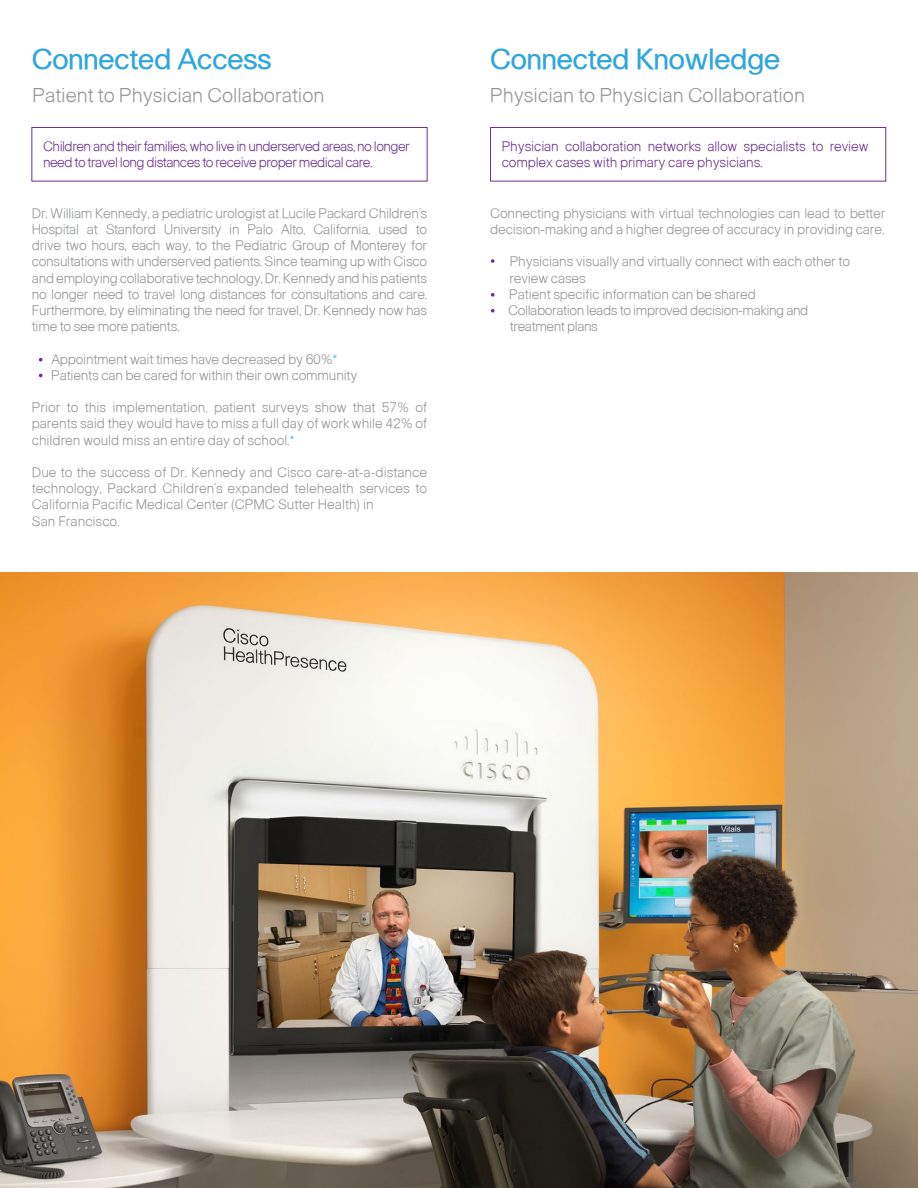
<style>
.page{position:relative;width:918px;height:1188px;background:#fff}
.page>*{position:absolute;margin:0;border:0;box-sizing:border-box;transform-origin:0 0}
.t1{font:28.5px "Ciscoregular";letter-spacing:-.025em;color:#2fa6de}
.t2{font:19.5px "Ciscolight";color:#939598}
.t3{font:13.5px/16.2px "Ciscolight";letter-spacing:-.01em;color:#939598}
.t4{font:13.5px/16.2px "Ciscolight";letter-spacing:-.04em;color:#6b328f}
.t5{font:13.5px/16.2px "Ciscolight";letter-spacing:-.01em;color:#6b328f}
.s1{color:#2fa6de}
</style>
<div class="page">
<svg style="left:39px;top:358px;width:4px;height:4px"></svg>
<svg style="left:39px;top:374px;width:4px;height:3px"></svg>
<div style="left:31px;top:127px;width:397px;height:55px;border:1px solid #6b328f"></div>
<svg style="left:491px;top:259px;width:4px;height:4px"></svg>
<svg style="left:491px;top:293px;width:4px;height:4px"></svg>
<svg style="left:491px;top:309px;width:4px;height:4px"></svg>
<div style="left:490px;top:127px;width:396px;height:55px;border:1px solid #6b328f"></div>
<img style="left:0;top:572px;width:918px;height:616px">
<h1 class="t1" style="left:32px;top:42px;width:241px">Connected Access</h1>
<h2 class="t2" style="left:33px;top:83px;width:293px">Patient to Physician Collaboration</h2>
<p class="t4" style="left:43px;top:138px;width:368px">Children and their families, who live in underserved areas, no longer need to travel long distances to receive proper medical care.</p>
<p class="t3" style="left:32px;top:205px;width:397px;text-align:justify">Dr. William Kennedy, a pediatric urologist at Lucile Packard Children’s Hospital at Stanford University in Palo Alto, California, used to drive two hours, each way, to the Pediatric Group of Monterey for consultations with underserved patients. Since teaming up with Cisco and employing collaborative technology, Dr. Kennedy and his patients no longer need to travel long distances for consultations and care.<br>Furthermore, by eliminating the need for travel, Dr. Kennedy now has time to see more patients.</p>
<p class="t3" style="left:51px;top:350px;width:308px">Appointment wait times have decreased by 60%<span class="s1">*<br></span>Patients can be cared for within their own community</p>
<p class="t3" style="left:32px;top:399px;width:397px;text-align:justify">Prior to this implementation, patient surveys show that 57% of parents said they would have to miss a full day of work while 42% of children would miss an entire day of school.<span class="s1">*</span></p>
<p class="t3" style="left:32px;top:464px;width:397px">Due to the success of Dr. Kennedy and Cisco care-at-a-distance technology, Packard Children’s expanded telehealth services to California Pacific Medical Center (CPMC Sutter Health) in<br>San Francisco.</p>
<h1 class="t1" style="left:490px;top:42px;width:292px">Connected Knowledge</h1>
<h2 class="t2" style="left:490px;top:83px;width:316px">Physician to Physician Collaboration</h2>
<p class="t5" style="left:502px;top:138px;width:368px">Physician collaboration networks allow specialists to review complex cases with primary care physicians.</p>
<p class="t3" style="left:490px;top:205px;width:397px">Connecting physicians with virtual technologies can lead to better decision-making and a higher degree of accuracy in providing care.</p>
<p class="t3" style="left:508px;top:253px;width:343px">Physicians visually and virtually connect with each other to review cases<br>Patient specific information can be shared<br>Collaboration leads to improved decision-making and treatment plans</p>
</div>
